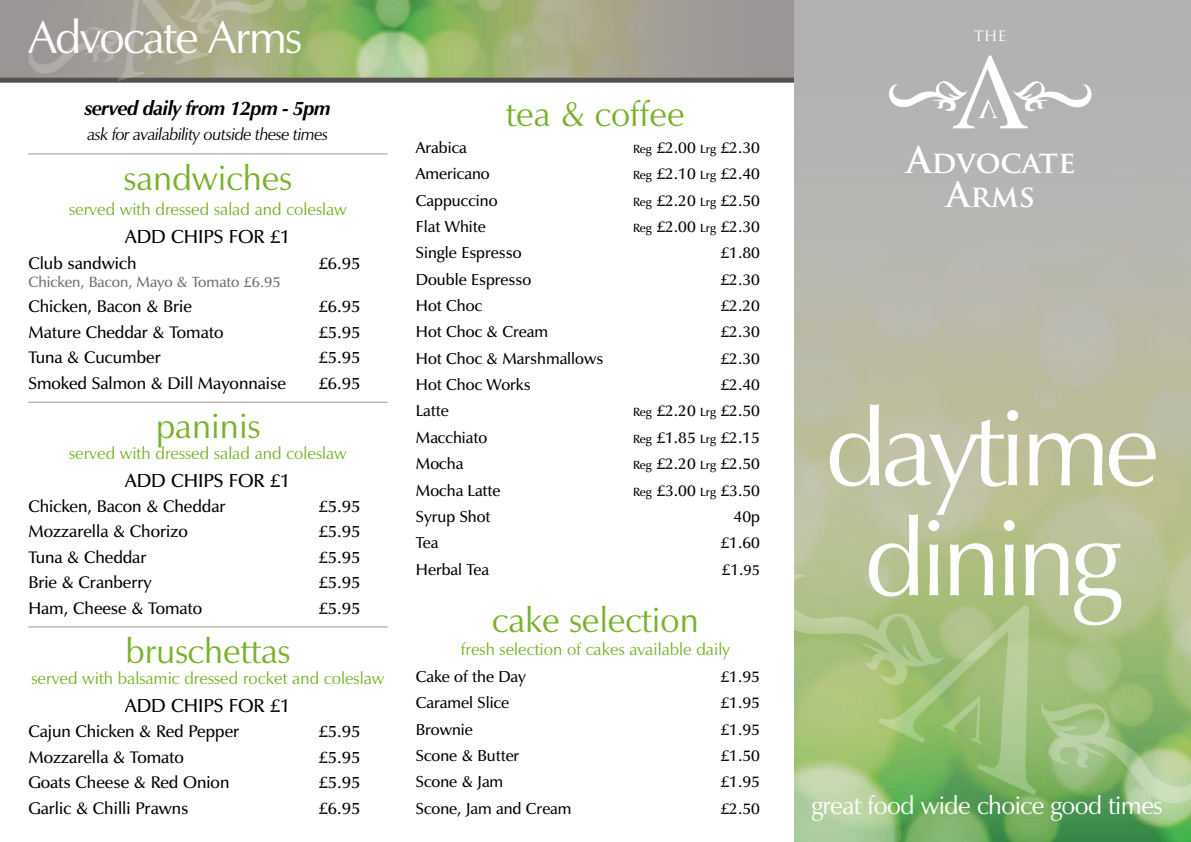
<style>
.page{position:relative;width:1191px;height:842px;background:#fff}
.page>*{position:absolute;margin:0;border:0;box-sizing:border-box;transform-origin:0 0}
.t1{font:108.4px/110px "Zapf Humanist 601 BT";letter-spacing:-.05em;color:#fff;text-align:center}
.t2{font:46.3px "Zapf Humanist 601 BT";letter-spacing:-.035em;color:#fff}
.t3{font:35px "Zapf Humanist 601 BT";color:#78b22b}
.t4{font:700 30.1px/33.7px "Trajan Pro";color:#fff;text-align:center}
.t5{font:25.3px "Zapf Humanist 601 BT";letter-spacing:-.02em;color:#fff}
.t6{font:italic 700 20px "Zapf Humanist 601 BT";letter-spacing:-.035em;color:#000}
.t7{font:600 19px "Zapf Humanist 601 BT";color:#000}
.t8{font:600 17px "Zapf Humanist 601 BT";color:#000}
.t9{font:17px "Zapf Humanist 601 BT";color:#78b22b}
.t10{font:italic 17px "Zapf Humanist 601 BT";letter-spacing:-.035em;color:#000}
.t11{font:16.4px "Trajan Pro";color:#fff}
.t12{font:600 16px "Zapf Humanist 601 BT";color:#000}
.t13{font:600 15px "Zapf Humanist 601 BT";color:#706f6f}
.s1{font-size:12px}
.s2{font-size:15px}
.s3{font-size:36.2px}
.s4{font-size:34.5px}
</style>
<div class="page">
<hr style="left:28px;top:402px;width:359px;height:1px;background:#a0988b">
<svg style="left:0;top:0;width:397px;height:78px;background:#95b175"></svg>
<svg style="left:397px;top:0;width:397px;height:78px;background:#9ea885"></svg>
<div style="left:0;top:78px;width:794px;height:5px;background:#56514e"></div>
<svg style="left:26px;top:0;width:251px;height:81px;background:#a4a390"></svg>
<hr style="left:28px;top:154px;width:359px;height:1px;background:#a0988b">
<svg style="left:794px;top:0;width:397px;height:842px;background:#b4b9a3"></svg>
<svg style="left:794px;top:566px;width:397px;height:243px;background:#a0bf7d"></svg>
<svg style="left:828px;top:0;width:263px;height:128px;background:#b8b8b8"></svg>
<hr style="left:28px;top:626px;width:359px;height:1px;background:#a0988b">
<h2 class="t2" style="left:28px;top:8px;width:275px">Advocate Arms</h2>
<p class="t6" style="left:85px;top:96px;width:248px">served daily from 12pm - 5pm</p>
<p class="t10" style="left:87px;top:124px;width:242px">ask for availability outside these times</p>
<h3 class="t3" style="left:124px;top:157px;width:170px">sandwiches</h3>
<p class="t9" style="left:69px;top:199px;width:279px">served with dressed salad and coleslaw</p>
<p class="t7" style="left:125px;top:225px;width:167px">ADD CHIPS FOR £1</p>
<p class="t8" style="left:28px;top:252px;width:110px">Club sandwich</p>
<p class="t8" style="left:318px;top:252px;width:43px">£6.95</p>
<p class="t13" style="left:28px;top:272px;width:254px">Chicken, Bacon, Mayo &amp; Tomato £6.95</p>
<p class="t8" style="left:28px;top:296px;width:165px">Chicken, Bacon &amp; Brie</p>
<p class="t8" style="left:318px;top:296px;width:43px">£6.95</p>
<p class="t8" style="left:28px;top:321px;width:197px">Mature Cheddar &amp; Tomato</p>
<p class="t8" style="left:318px;top:321px;width:43px">£5.95</p>
<p class="t8" style="left:28px;top:347px;width:134px">Tuna &amp; Cucumber</p>
<p class="t8" style="left:318px;top:347px;width:43px">£5.95</p>
<p class="t8" style="left:28px;top:372px;width:259px">Smoked Salmon &amp; Dill Mayonnaise</p>
<p class="t8" style="left:318px;top:372px;width:43px">£6.95</p>
<h3 class="t3" style="left:156px;top:404px;width:106px">paninis</h3>
<p class="t9" style="left:69px;top:442px;width:279px">served with dressed salad and coleslaw</p>
<p class="t7" style="left:125px;top:468px;width:167px">ADD CHIPS FOR £1</p>
<p class="t8" style="left:28px;top:496px;width:199px">Chicken, Bacon &amp; Cheddar</p>
<p class="t8" style="left:318px;top:496px;width:43px">£5.95</p>
<p class="t8" style="left:28px;top:521px;width:161px">Mozzarella &amp; Chorizo</p>
<p class="t8" style="left:318px;top:521px;width:43px">£5.95</p>
<p class="t8" style="left:28px;top:547px;width:120px">Tuna &amp; Cheddar</p>
<p class="t8" style="left:318px;top:547px;width:43px">£5.95</p>
<p class="t8" style="left:28px;top:572px;width:125px">Brie &amp; Cranberry</p>
<p class="t8" style="left:318px;top:572px;width:43px">£5.95</p>
<p class="t8" style="left:28px;top:598px;width:175px">Ham, Cheese &amp; Tomato</p>
<p class="t8" style="left:318px;top:598px;width:43px">£5.95</p>
<h3 class="t3" style="left:125px;top:630px;width:166px">bruschettas</h3>
<p class="t9" style="left:31px;top:667px;width:354px">served with balsamic dressed rocket and coleslaw</p>
<p class="t7" style="left:125px;top:693px;width:167px">ADD CHIPS FOR £1</p>
<p class="t8" style="left:28px;top:721px;width:212px">Cajun Chicken &amp; Red Pepper</p>
<p class="t8" style="left:318px;top:721px;width:43px">£5.95</p>
<p class="t8" style="left:28px;top:746px;width:157px">Mozzarella &amp; Tomato</p>
<p class="t8" style="left:318px;top:746px;width:43px">£5.95</p>
<p class="t8" style="left:28px;top:772px;width:202px">Goats Cheese &amp; Red Onion</p>
<p class="t8" style="left:318px;top:772px;width:43px">£5.95</p>
<p class="t8" style="left:28px;top:797px;width:162px">Garlic &amp; Chilli Prawns</p>
<p class="t8" style="left:318px;top:797px;width:43px">£6.95</p>
<h3 class="t3" style="left:506px;top:93px;width:180px">tea &amp; coffee</h3>
<p class="t12" style="left:416px;top:137px;width:52px">Arabica</p>
<p class="t12" style="left:633px;top:137px;width:128px"><span class="s1">Reg</span> £2.00 <span class="s1">Lrg</span> £2.30</p>
<p class="t12" style="left:416px;top:164px;width:75px">Americano</p>
<p class="t12" style="left:633px;top:164px;width:128px"><span class="s1">Reg</span> £2.10 <span class="s1">Lrg</span> £2.40</p>
<p class="t12" style="left:416px;top:190px;width:83px">Cappuccino</p>
<p class="t12" style="left:633px;top:190px;width:128px"><span class="s1">Reg</span> £2.20 <span class="s1">Lrg</span> £2.50</p>
<p class="t12" style="left:416px;top:216px;width:71px">Flat White</p>
<p class="t12" style="left:633px;top:216px;width:128px"><span class="s1">Reg</span> £2.00 <span class="s1">Lrg</span> £2.30</p>
<p class="t12" style="left:416px;top:243px;width:107px">Single Espresso</p>
<p class="t12" style="left:720px;top:243px;width:41px">£1.80</p>
<p class="t12" style="left:416px;top:269px;width:117px">Double Espresso</p>
<p class="t12" style="left:720px;top:269px;width:41px">£2.30</p>
<p class="t12" style="left:416px;top:296px;width:68px">Hot Choc</p>
<p class="t12" style="left:720px;top:296px;width:41px">£2.20</p>
<p class="t12" style="left:416px;top:322px;width:134px">Hot Choc &amp; Cream</p>
<p class="t12" style="left:720px;top:322px;width:41px">£2.30</p>
<p class="t12" style="left:416px;top:348px;width:189px">Hot Choc &amp; Marshmallows</p>
<p class="t12" style="left:720px;top:348px;width:41px">£2.30</p>
<p class="t12" style="left:416px;top:375px;width:116px">Hot Choc Works</p>
<p class="t12" style="left:720px;top:375px;width:41px">£2.40</p>
<p class="t12" style="left:416px;top:401px;width:34px">Latte</p>
<p class="t12" style="left:633px;top:401px;width:128px"><span class="s1">Reg</span> £2.20 <span class="s1">Lrg</span> £2.50</p>
<p class="t12" style="left:416px;top:427px;width:73px">Macchiato</p>
<p class="t12" style="left:633px;top:427px;width:128px"><span class="s1">Reg</span> £1.85 <span class="s1">Lrg</span> £2.15</p>
<p class="t12" style="left:416px;top:454px;width:49px">Mocha</p>
<p class="t12" style="left:633px;top:454px;width:128px"><span class="s1">Reg</span> £2.20 <span class="s1">Lrg</span> £2.50</p>
<p class="t12" style="left:416px;top:480px;width:86px">Mocha Latte</p>
<p class="t12" style="left:633px;top:480px;width:128px"><span class="s1">Reg</span> £3.00 <span class="s1">Lrg</span> £3.50</p>
<p class="t12" style="left:416px;top:506px;width:76px">Syrup Shot</p>
<p class="t12" style="left:733px;top:506px;width:28px">40p</p>
<p class="t12" style="left:416px;top:533px;width:24px">Tea</p>
<p class="t12" style="left:720px;top:533px;width:41px">£1.60</p>
<p class="t12" style="left:416px;top:559px;width:75px">Herbal Tea</p>
<p class="t12" style="left:721px;top:559px;width:40px">£1.<span class="s2">95</span></p>
<h3 class="t3" style="left:492px;top:598px;width:208px">cake selection</h3>
<p class="t9" style="left:461px;top:639px;width:271px">fresh selection of cakes available daily</p>
<p class="t12" style="left:416px;top:666px;width:112px">Cake of the Day</p>
<p class="t12" style="left:720px;top:666px;width:41px">£1.95</p>
<p class="t12" style="left:416px;top:693px;width:95px">Caramel Slice</p>
<p class="t12" style="left:720px;top:693px;width:41px">£1.95</p>
<p class="t12" style="left:416px;top:719px;width:58px">Brownie</p>
<p class="t12" style="left:720px;top:719px;width:41px">£1.95</p>
<p class="t12" style="left:416px;top:745px;width:105px">Scone &amp; Butter</p>
<p class="t12" style="left:720px;top:745px;width:41px">£1.50</p>
<p class="t12" style="left:416px;top:772px;width:89px">Scone &amp; Jam</p>
<p class="t12" style="left:720px;top:772px;width:41px">£1.95</p>
<p class="t12" style="left:416px;top:798px;width:157px">Scone, Jam and Cream</p>
<p class="t12" style="left:720px;top:798px;width:41px">£2.50</p>
<p class="t11" style="left:973px;top:24px;width:34px">the</p>
<h3 class="t4" style="left:906px;top:146px;width:171px"><span class="s3">A</span>dvocate<br><span class="s4">A</span>rms</h3>
<h1 class="t1" style="left:826px;top:393px;width:335px">daytime dining</h1>
<h3 class="t5" style="left:811px;top:789px;width:353px">great food wide choice good times</h3>
</div>
